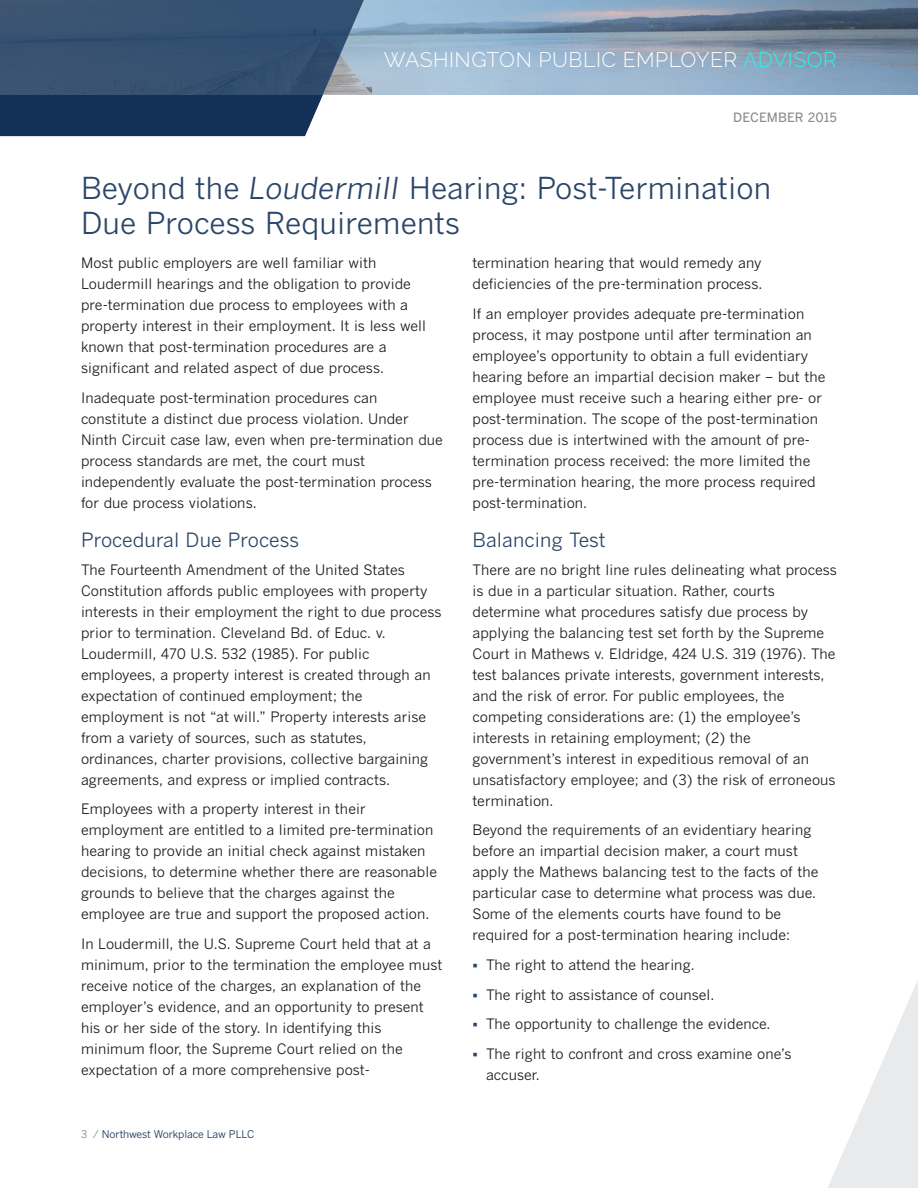
<style>
.page{position:relative;width:918px;height:1188px;background:#fff}
.page>*{position:absolute;margin:0;border:0;box-sizing:border-box;transform-origin:0 0}
.Article_Headline{font:30px/34.5px "Benton Gothic";letter-spacing:.005em;color:#2b4667}
.t1{font:300 21px "Raleway";letter-spacing:.025em;color:#fff}
.Article_Subheads{font:19.5px "Benton Gothic";letter-spacing:.005em;color:#2b4667}
.Body_Copy{font:14.25px/21px "Benton Gothic";letter-spacing:.005em;color:#1a1a1a}
.t2{font:500 12.75px "Benton Gothic";letter-spacing:.005em;color:#8c8c8c}
.t3{font:10.5px "Benton Gothic";letter-spacing:-.01em;color:#133156}
.s1{color:#30f2e4}
.s2{font-style:italic}
.s3{color:#808080}
</style>
<div class="page">
<img style="left:370px;top:0;width:548px;height:94px">
<svg style="left:0;top:0;width:370px;height:136px;background:#3a5574"></svg>
<svg style="left:828px;top:980px;width:90px;height:208px"></svg>
<h2 class="t1" style="left:384px;top:48px;width:455px">WASHINGTON PUBLIC EMPLOYER <span class="s1">ADVISOR</span></h2>
<p class="t2" style="left:733px;top:110px;width:105px">DECEMBER 2015</p>
<p class="Article_Headline" style="left:81px;top:171px;width:692px">Beyond the <span class="s2">Loudermill</span> Hearing: Post-Termination<br>Due Process Requirements</p>
<p class="Body_Copy" style="left:81px;top:252px;width:347px">Most public employers are well familiar with Loudermill hearings and the obligation to provide pre-termination due process to employees with a property interest in their employment. It is less well known that post-termination procedures are a significant and related aspect of due process.</p>
<p class="Body_Copy" style="left:81px;top:387px;width:363px">Inadequate post-termination procedures can constitute a distinct due process violation. Under Ninth Circuit case law, even when pre-termination due process standards are met, the court must independently evaluate the post-termination process for due process violations.</p>
<p class="Article_Subheads" style="left:81px;top:528px;width:220px">Procedural Due Process</p>
<p class="Body_Copy" style="left:81px;top:559px;width:362px">The Fourteenth Amendment of the United States Constitution affords public employees with property interests in their employment the right to due process prior to termination. Cleveland Bd. of Educ. v.<br>Loudermill, 470 U.S. 532 (1985). For public employees, a property interest is created through an expectation of continued employment; the employment is not “at will.” Property interests arise from a variety of sources, such as statutes, ordinances, charter provisions, collective bargaining agreements, and express or implied contracts.</p>
<p class="Body_Copy" style="left:81px;top:798px;width:358px">Employees with a property interest in their employment are entitled to a limited pre-termination hearing to provide an initial check against mistaken decisions, to determine whether there are reasonable grounds to believe that the charges against the employee are true and support the proposed action.</p>
<p class="Body_Copy" style="left:81px;top:933px;width:363px">In Loudermill, the U.S. Supreme Court held that at a minimum, prior to the termination the employee must receive notice of the charges, an explanation of the employer’s evidence, and an opportunity to present his or her side of the story. In identifying this minimum floor, the Supreme Court relied on the expectation of a more comprehensive post-</p>
<p class="Body_Copy" style="left:472px;top:252px;width:291px">termination hearing that would remedy any deficiencies of the pre-termination process.</p>
<p class="Body_Copy" style="left:472px;top:303px;width:355px">If an employer provides adequate pre-termination process, it may postpone until after termination an employee’s opportunity to obtain a full evidentiary hearing before an impartial decision maker – but the employee must receive such a hearing either pre- or post-termination. The scope of the post-termination process due is intertwined with the amount of pre&shy;termination process received: the more limited the pre-termination hearing, the more process required post-termination.</p>
<p class="Article_Subheads" style="left:472px;top:528px;width:135px">Balancing Test</p>
<p class="Body_Copy" style="left:472px;top:559px;width:366px">There are no bright line rules delineating what process is due in a particular situation. Rather, courts determine what procedures satisfy due process by applying the balancing test set forth by the Supreme Court in Mathews v. Eldridge, 424 U.S. 319 (1976). The test balances private interests, government interests, and the risk of error. For public employees, the competing considerations are: (1) the employee’s interests in retaining employment; (2) the government’s interest in expeditious removal of an unsatisfactory employee; and (3) the risk of erroneous termination.</p>
<p class="Body_Copy" style="left:472px;top:819px;width:348px">Beyond the requirements of an evidentiary hearing before an impartial decision maker, a court must apply the Mathews balancing test to the facts of the particular case to determine what process was due.<br>Some of the elements courts have found to be required for a post-termination hearing include:</p>
<p class="Body_Copy" style="left:486px;top:954px;width:210px">The right to attend the hearing.</p>
<p class="Body_Copy" style="left:486px;top:984px;width:230px">The right to assistance of counsel.</p>
<p class="Body_Copy" style="left:486px;top:1013px;width:286px">The opportunity to challenge the evidence.</p>
<p class="Body_Copy" style="left:486px;top:1043px;width:307px">The right to confront and cross examine one’s accuser.</p>
<p class="t3" style="left:81px;top:1128px;width:175px"><span class="s3">3 ⁄</span> Northwest Workplace Law PLLC</p>
</div>
